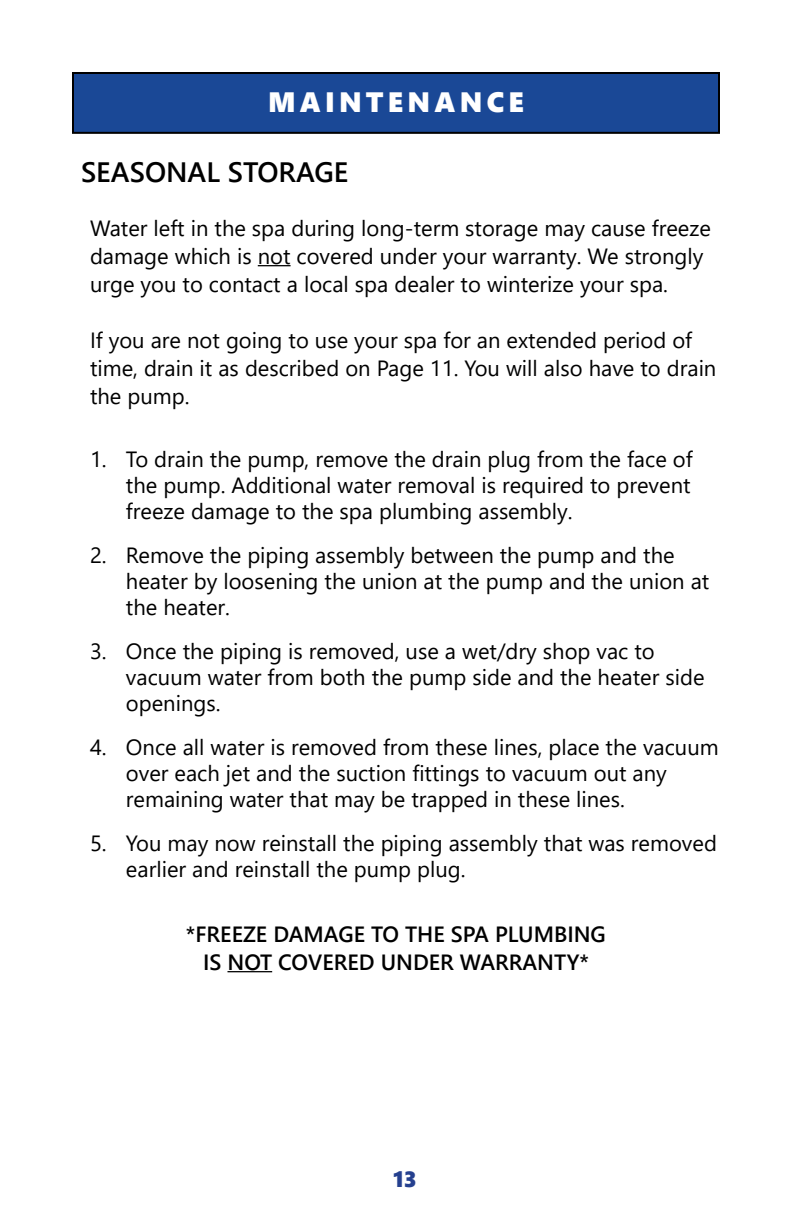
<style>
.page{position:relative;width:792px;height:1224px;background:#fff}
.page>*{position:absolute;margin:0;border:0;box-sizing:border-box;transform-origin:0 0}
.t1{font:600 28px "Segoe UI";color:#000}
.t2{font:28px "Segoe UI Black";letter-spacing:.15em;color:#fff}
.t3{font:22px/26px "Segoe UI";color:#000}
.t4{font:600 22px/28px "Segoe UI";color:#000;text-align:center}
.t5{font:22px "Segoe UI Black";color:#25408f}
</style>
<div class="page">
<hr style="left:258px;top:265px;width:33px;height:1px;background:#000">
<hr style="left:227px;top:971px;width:45px;height:1px;background:#000">
<div style="left:73px;top:73px;width:646px;height:60px;background:#1a4896"></div>
<div style="left:72px;top:72px;width:648px;height:62px;border:2px solid #000"></div>
<p class="t2" style="left:268px;top:82px;width:257px">MAINTENANCE</p>
<p class="t1" style="left:81px;top:146px;width:269px">SEASONAL STORAGE</p>
<p class="t3" style="left:90px;top:212px;width:622px;line-height:28px">Water left in the spa during long-term storage may cause freeze damage which is not covered under your warranty. We strongly urge you to contact a local spa dealer to winterize your spa.</p>
<p class="t3" style="left:90px;top:324px;width:628px;line-height:28px">If you are not going to use your spa for an extended period of time, drain it as described on Page 11. You will also have to drain the pump.</p>
<p class="t3" style="left:126px;top:444px;width:568px;text-align:justify;text-indent:-36px">1. To drain the pump, remove the drain plug from the face of the pump. Additional water removal is required to prevent freeze damage to the spa plumbing assembly.</p>
<p class="t3" style="left:126px;top:540px;width:585px;text-indent:-36px">2. Remove the piping assembly between the pump and the heater by loosening the union at the pump and the union at the heater.</p>
<p class="t3" style="left:126px;top:636px;width:580px;text-indent:-36px">3. Once the piping is removed, use a wet/dry shop vac to vacuum water from both the pump side and the heater side openings.</p>
<p class="t3" style="left:126px;top:732px;width:594px;text-indent:-36px">4. Once all water is removed from these lines, place the vacuum over each jet and the suction fittings to vacuum out any remaining water that may be trapped in these lines.</p>
<p class="t3" style="left:126px;top:828px;width:592px;text-indent:-36px">5. You may now reinstall the piping assembly that was removed earlier and reinstall the pump plug.</p>
<p class="t4" style="left:186px;top:918px;width:422px">*FREEZE DAMAGE TO THE SPA PLUMBING<br>IS NOT COVERED UNDER WARRANTY*</p>
<p class="t5" style="left:393px;top:1163px;width:25px">13</p>
</div>
